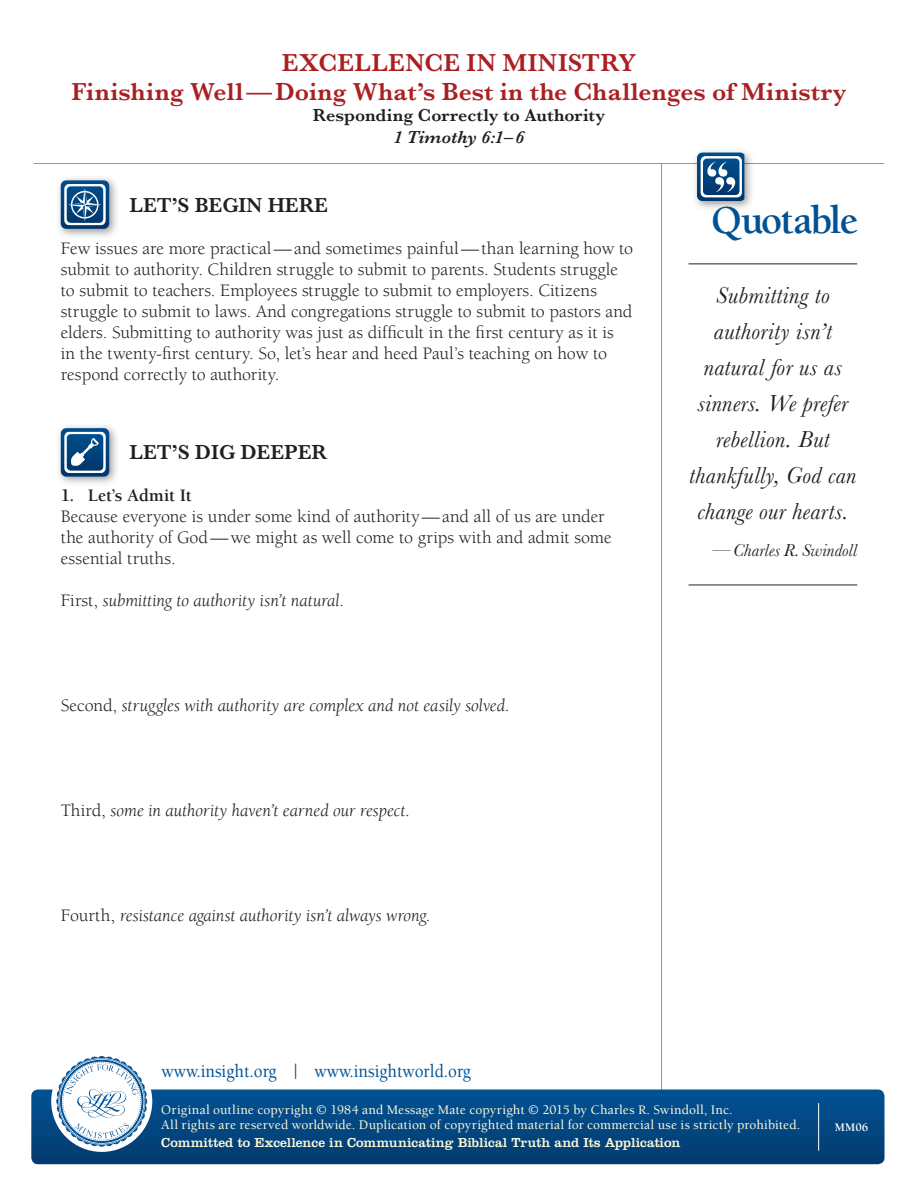
<style>
.page{position:relative;width:918px;height:1188px;background:#fff}
.page>*{position:absolute;margin:0;border:0;box-sizing:border-box;transform-origin:0 0}
.t1{font:700 40.5px "Berkeley";letter-spacing:-.04em;color:#005294}
.t2{font:600 25.5px/28.5px "Baskerville";letter-spacing:.01em;color:#aa1f22;text-align:center}
.t3{font:italic 24px/36px "Baskerville";letter-spacing:.015em;color:#231f20;text-align:center}
.t4{font:600 21px "Baskerville";color:#231f20}
.t5{font:500 18.9px "Berkeley";color:#005294;scale:.9 1}
.t6{font:18px/21px "Berkeley";color:#231f20}
.t7{font:italic 18px "Berkeley";letter-spacing:-.005em;color:#231f20}
.t8{font:600 18px "Baskerville";letter-spacing:.005em;color:#231f20}
.t9{font:italic 18px "Baskerville";letter-spacing:.01em;color:#231f20}
.t10{font:700 18px "Berkeley";letter-spacing:-.01em;color:#231f20}
.t11{font:italic 600 18px "Baskerville";color:#231f20}
.t12{font:500 13.5px/15px "Berkeley";letter-spacing:.01em;color:#fffcdc}
.t13{font:13.5px "Clarendon";letter-spacing:.005em;color:#fffcdc}
.t14{font:700 12px "Berkeley";color:#fff}
.s1{font-style:normal}
</style>
<div class="page">
<hr style="left:661px;top:164px;width:1px;height:933px;background:#939598">
<hr style="left:34px;top:163px;width:850px;height:1px;background:#939598">
<div style="left:31px;top:1090px;width:854px;height:74px;background:linear-gradient(to bottom,#015294,#043b6f);border-radius:7px"></div>
<div style="left:51px;top:1051px;width:101px;height:101px;background:#fff;border-radius:50%"></div>
<svg style="left:56px;top:1056px;width:91px;height:91px"></svg>
<hr style="left:818px;top:1103px;width:1px;height:48px;background:#fff">
<div style="left:56px;top:175px;width:64px;height:64px;background:#231f20;opacity:.45"></div>
<svg style="left:61px;top:180px;width:48px;height:49px;background:#4777a0"></svg>
<div style="left:56px;top:423px;width:64px;height:64px;background:#231f20;opacity:.45"></div>
<svg style="left:61px;top:428px;width:48px;height:49px"></svg>
<div style="left:692px;top:147px;width:63px;height:65px;background:#231f20;opacity:.45"></div>
<svg style="left:697px;top:153px;width:47px;height:48px"></svg>
<hr style="left:689px;top:264px;width:168px;height:1px;background:#231f20">
<hr style="left:689px;top:585px;width:168px;height:1px;background:#231f20">
<h2 class="t2" style="left:72px;top:48px;width:776px">EXCELLENCE IN MINISTRY<br>Finishing Well—Doing What’s Best in the Challenges of Ministry</h2>
<p class="t8" style="left:313px;top:103px;width:294px">Responding Correctly to Authority</p>
<p class="t11" style="left:393px;top:125px;width:133px">1 Timothy 6:1–6</p>
<p class="t4" style="left:129px;top:190px;width:200px">LET’S BEGIN HERE</p>
<p class="t6" style="left:61px;top:238px;width:574px">Few issues are more practical—and sometimes painful—than learning how to submit to authority. Children struggle to submit to parents. Students struggle to submit to teachers. Employees struggle to submit to employers. Citizens struggle to submit to laws. And congregations struggle to submit to pastors and elders. Submitting to authority was just as difficult in the first century as it is<br>in the twenty-first century. So, let’s hear and heed Paul’s teaching on how to respond correctly to authority.</p>
<p class="t4" style="left:130px;top:438px;width:199px">LET’S DIG DEEPER</p>
<p class="t10" style="left:61px;top:486px;width:132px">1. Let’s Admit It</p>
<p class="t6" style="left:61px;top:507px;width:553px">Because everyone is under some kind of authority—and all of us are under the authority of God—we might as well come to grips with and admit some essential truths.</p>
<p class="t7" style="left:61px;top:592px;width:285px"><span class="s1">First,</span> submitting to authority isn’t natural<span class="s1">.</span></p>
<p class="t7" style="left:61px;top:697px;width:450px"><span class="s1">Second,</span> struggles with authority are complex and not easily solved<span class="s1">.</span></p>
<p class="t7" style="left:61px;top:802px;width:351px"><span class="s1">Third,</span> some in authority haven’t earned our respect<span class="s1">.</span></p>
<p class="t7" style="left:61px;top:907px;width:371px"><span class="s1">Fourth,</span> resistance against authority isn’t always wrong<span class="s1">.</span></p>
<p class="t5" style="left:162px;top:1061px;width:345px">www.insight.org | www.insightworld.org</p>
<h1 class="t1" style="left:711px;top:199px;width:149px">Quotable</h1>
<h3 class="t3" style="left:689px;top:277px;width:169px">Submitting to authority isn’t natural for us as sinners. We prefer rebellion. But thankfully, God can change our hearts.</h3>
<p class="t9" style="left:713px;top:538px;width:146px">—Charles R. Swindoll</p>
<p class="t12" style="left:161px;top:1103px;width:641px">Original outline copyright © 1984 and Message Mate copyright © 2015 by Charles R. Swindoll, Inc.<br>All rights are reserved worldwide. Duplication of copyrighted material for commercial use is strictly prohibited.</p>
<p class="t13" style="left:161px;top:1135px;width:521px">Committed to Excellence in Communicating Biblical Truth and Its Application</p>
<p class="t14" style="left:835px;top:1121px;width:35px">MM06</p>
</div>
